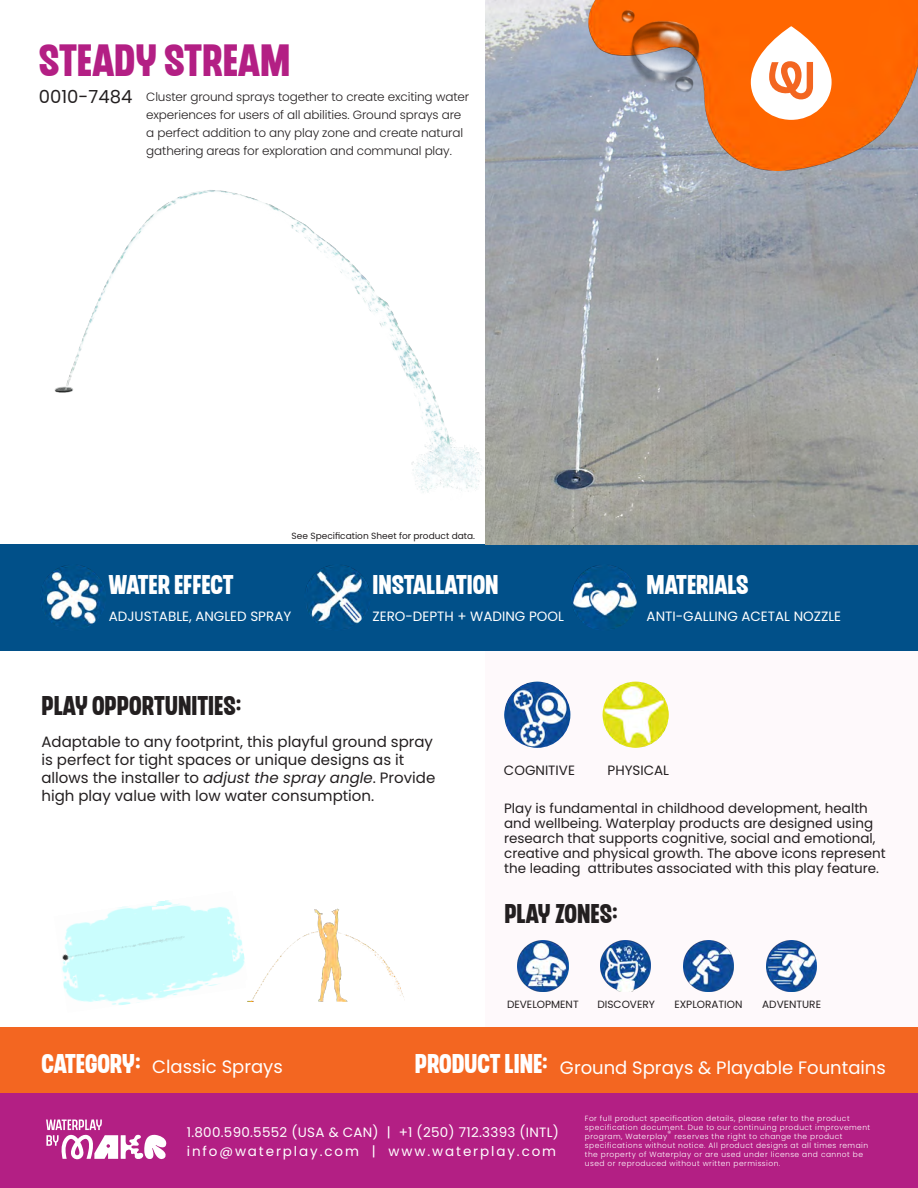
<style>
.page{position:relative;width:918px;height:1188px;background:#fff}
.page>*{position:absolute;margin:0;border:0;box-sizing:border-box;transform-origin:0 0}
.t1{font:45px "CHEDROS";color:#b31f84}
.t2{font:27px "CHEDROS";color:#fff}
.t3{font:27px "CHEDROS";color:#231f20}
.t4{font:18px "Poppins";color:#fff}
.t5{font:18px "Poppins";color:#231f20}
.MAKR{font:15px/18px "Poppins";color:#231f20}
.t6{font:13.5px/15px "Poppins";color:#231f20}
.t7{font:13.5px/19.5px "Poppins";letter-spacing:.14em;color:#fff}
.t8{font:13.5px "Poppins";color:#fff}
.MAKR-2{font:300 12px/18px "Poppins";letter-spacing:-.01em;color:#231f20}
.t9{font:10.5px "Poppins";color:#231f20}
.t10{font:9px "Poppins";color:#231f20}
.t11{font:300 7.5px/9px "Poppins";letter-spacing:.06em;color:#fff}
.s1{font-style:italic}
.s2{font-family:"CHEDROS";font-size:27px}
</style>
<div class="page">
<div style="left:0;top:1027px;width:918px;height:67px;background:#f36621"></div>
<div style="left:485px;top:651px;width:433px;height:376px;background:#fef9fb"></div>
<div style="left:0;top:1094px;width:918px;height:94px;background:#b31f84"></div>
<div style="left:0;top:544px;width:918px;height:107px;background:#015089"></div>
<img style="left:485px;top:0;width:433px;height:545px">
<svg style="left:46px;top:1120px;width:120px;height:39px"></svg>
<img style="left:683px;top:941px;width:51px;height:50px">
<img style="left:601px;top:941px;width:50px;height:50px">
<img style="left:518px;top:941px;width:50px;height:50px">
<img style="left:766px;top:941px;width:50px;height:50px">
<img style="left:567px;top:0;width:351px;height:171px">
<img style="left:620px;top:10px;width:82px;height:88px">
<svg style="left:751px;top:26px;width:81px;height:94px"></svg>
<svg style="left:769px;top:61px;width:44px;height:38px"></svg>
<img style="left:603px;top:682px;width:66px;height:66px;border-radius:33px">
<img style="left:504px;top:682px;width:66px;height:66px;border-radius:33px">
<img style="left:247px;top:908px;width:157px;height:94px">
<img style="left:54px;top:190px;width:429px;height:303px">
<img style="left:227px;top:908px;width:18px;height:68px">
<img style="left:62px;top:900px;width:165px;height:105px">
<img style="left:40px;top:564px;width:66px;height:67px;border-radius:33px">
<img style="left:571px;top:564px;width:66px;height:67px;border-radius:33px">
<img style="left:304px;top:564px;width:67px;height:67px;border-radius:33px">
<p class="t1" style="left:39px;top:44px;width:253px">STEADY STREAM</p>
<p class="t5" style="left:39px;top:87px;width:95px">0010-7484</p>
<p class="MAKR-2" style="left:146px;top:88px;width:325px">Cluster ground sprays together to create exciting water experiences for users of all abilities. Ground sprays are a perfect addition to any play zone and create natural gathering areas for exploration and communal play.</p>
<p class="t10" style="left:292px;top:531px;width:185px">See Specification Sheet for product data.</p>
<p class="t2" style="left:372px;top:574px;width:128px">INSTALLATION</p>
<p class="t8" style="left:372px;top:608px;width:193px">ZERO-DEPTH + WADING POOL</p>
<p class="t2" style="left:109px;top:574px;width:126px">WATER EFFECT</p>
<p class="t8" style="left:109px;top:608px;width:184px">ADJUSTABLE, ANGLED SPRAY</p>
<h2 class="t3" style="left:41px;top:695px;width:201px">PLAY OPPORTUNITIES:</h2>
<p class="t2" style="left:647px;top:575px;width:103px">MATERIALS</p>
<p class="t8" style="left:647px;top:609px;width:196px">ANTI-GALLING ACETAL NOZZLE</p>
<p class="MAKR" style="left:41px;top:733px;width:395px">Adaptable to any footprint, this playful ground spray is perfect for tight spaces or unique designs as it allows the installer to <span class="s1">adjust the spray angle</span>. Provide high play value with low water consumption.</p>
<h3 class="t6" style="left:504px;top:762px;width:73px">COGNITIVE</h3>
<h3 class="t6" style="left:608px;top:762px;width:63px">PHYSICAL</h3>
<p class="t6" style="left:504px;top:800px;width:383px">Play is fundamental in childhood development, health and wellbeing. Waterplay products are designed using research that supports cognitive, social and emotional, creative and physical growth. The above icons represent the leading attributes associated with this play feature.</p>
<h2 class="t3" style="left:504px;top:903px;width:115px">PLAY ZONES:</h2>
<h3 class="t9" style="left:507px;top:998px;width:73px">DEVELOPMENT</h3>
<h3 class="t9" style="left:597px;top:998px;width:59px">DISCOVERY</h3>
<h3 class="t9" style="left:674px;top:998px;width:70px">EXPLORATION</h3>
<h3 class="t9" style="left:762px;top:998px;width:60px">ADVENTURE</h3>
<h3 class="t4" style="left:41px;top:1056px;width:243px"><span class="s2">CATEGORY:</span> Classic Sprays</h3>
<h3 class="t4" style="left:415px;top:1057px;width:473px"><span class="s2">PRODUCT LINE:</span> Ground Sprays &amp; Playable Fountains</h3>
<h3 class="t7" style="left:187px;top:1122px;width:374px">1.800.590.5552 (USA &amp; CAN) | +1 (250) 712.3393 (INTL) info@waterplay.com | www.waterplay.com</h3>
<p class="t11" style="left:585px;top:1114px;width:287px">For full product specification details, please refer to the product specification document. Due to our continuing product improvement program, Waterplay® reserves the right to change the product specifications without notice. All product designs at all times remain the property of Waterplay or are used under license and cannot be used or reproduced without written permission.</p>
</div>
